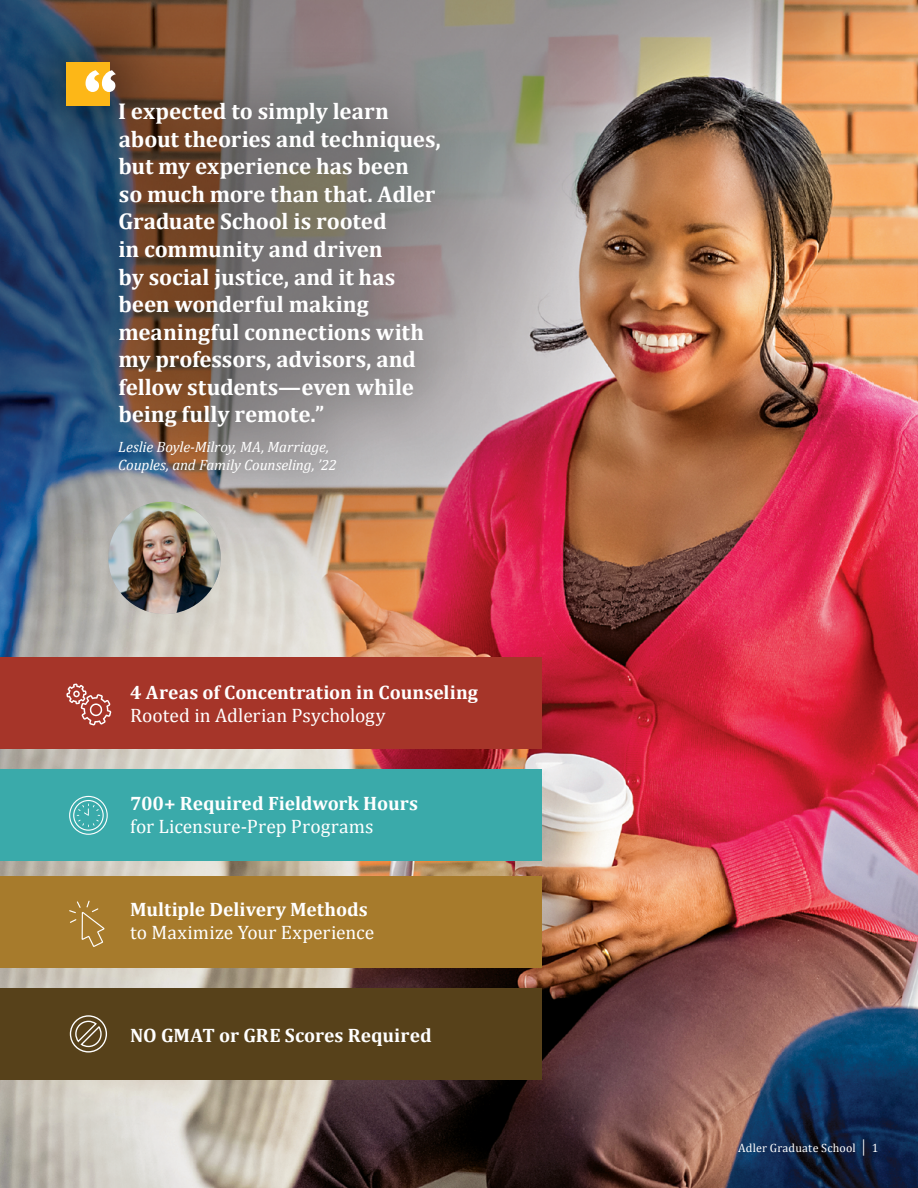
<style>
.page{position:relative;width:918px;height:1188px;background:#fff}
.page>*{position:absolute;margin:0;border:0;box-sizing:border-box;transform-origin:0 0}
.t1{font:700 72.45px "Meta Pro";color:#fff}
.t2{font:700 22.95px/27.6px "Cambria";letter-spacing:-.005em;color:#fff}
.t3{font:700 19.5px/23.4px "Cambria";color:#fff}
.t4{font:19.5px "Cambria";letter-spacing:.005em;color:#fff}
.t5{font:italic 15px/18px "Cambria";letter-spacing:-.01em;color:#fff}
.t6{font:12px "Cambria";letter-spacing:.015em;color:#fff}
.s1{font-weight:400}
.s2{font-size:18px}
</style>
<div class="page">
<img style="left:0;top:0;width:918px;height:1188px">
<div style="left:0;top:657px;width:541px;height:92px;background:#a63529"></div>
<div style="left:0;top:769px;width:541px;height:92px;background:#3aaaaa"></div>
<div style="left:0;top:876px;width:541px;height:92px;background:#a77b2c"></div>
<div style="left:0;top:988px;width:541px;height:92px;background:#57411a"></div>
<img style="left:7px;top:3px;width:484px;height:526px">
<div style="left:66px;top:62px;width:44px;height:44px;background:#fdb717"></div>
<svg style="left:66px;top:574px;width:45px;height:614px"></svg>
<img style="left:108px;top:502px;width:113px;height:112px;border-radius:56px">
<p class="t1" style="left:83px;top:40px;width:37px">“</p>
<p class="t2" style="left:118px;top:97px;width:324px">I expected to simply learn about theories and techniques, but my experience has been<br>so much more than that. Adler<br>Graduate School is rooted<br>in community and driven<br>by social justice, and it has been wonderful making meaningful connections with my professors, advisors, and fellow students—even while being fully remote.”</p>
<p class="t5" style="left:118px;top:438px;width:220px">Leslie Boyle-Milroy, MA, Marriage,<br>Couples, and Family Counseling, ’22</p>
<p class="t3" style="left:130px;top:680px;width:349px">4 Areas of Concentration in Counseling<br><span class="s1">Rooted in Adlerian Psychology</span></p>
<p class="t3" style="left:130px;top:791px;width:289px">700+ Required Fieldwork Hours <span class="s1">for Licensure-Prep Programs</span></p>
<p class="t3" style="left:130px;top:897px;width:239px">Multiple Delivery Methods</p>
<p class="t4" style="left:130px;top:921px;width:246px">to Maximize Your Experience</p>
<p class="t3" style="left:130px;top:1023px;width:303px">NO GMAT or GRE Scores Required</p>
<p class="t6" style="left:738px;top:1141px;width:142px">Adler Graduate School <span class="s2">|</span> 1</p>
</div>
